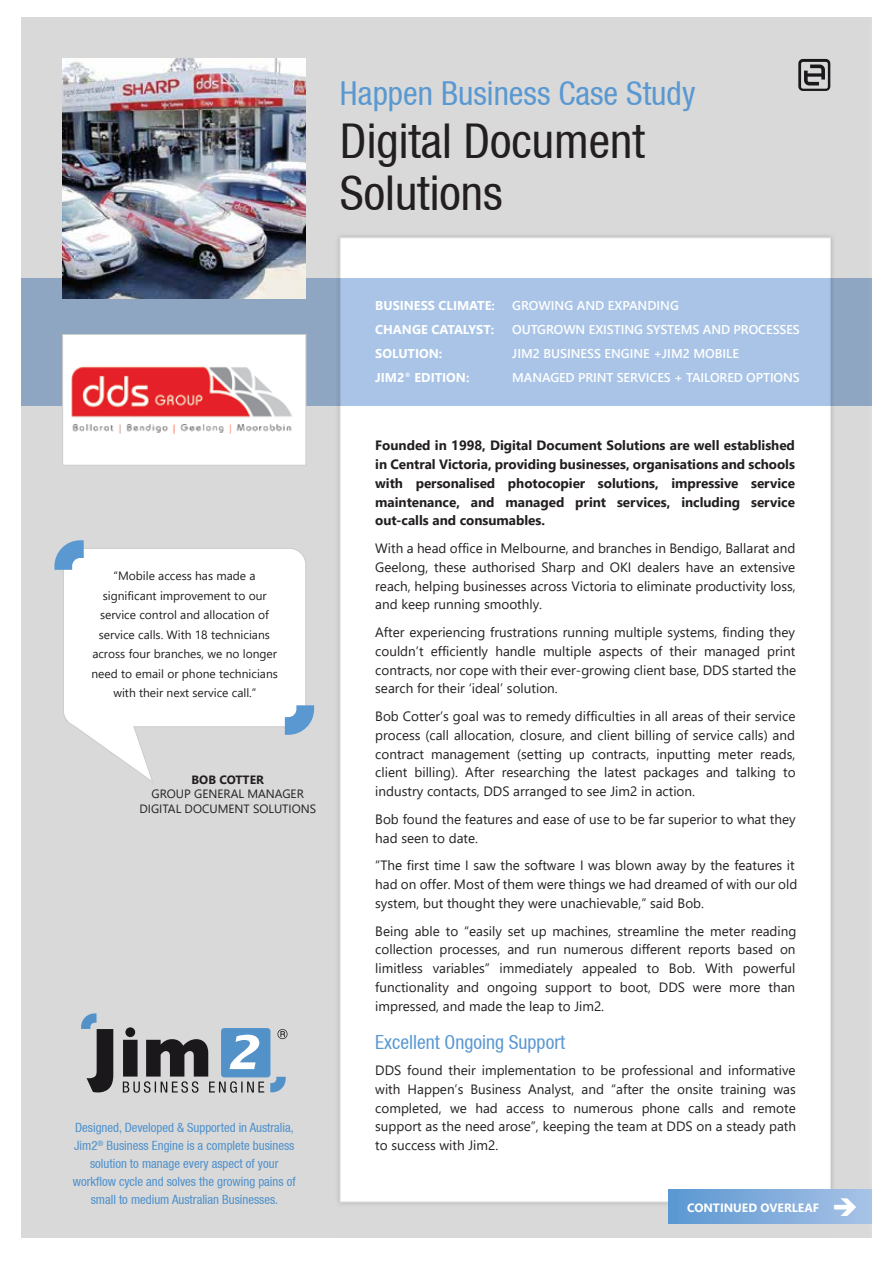
<style>
.page{position:relative;width:893px;height:1263px;background:#fff}
.page>*{position:absolute;margin:0;border:0;box-sizing:border-box;transform-origin:0 0}
.t1{font:condensed 48px/52.5px "Helvetica Neue LT";color:#231f20}
.t2{font:condensed 33px "Helvetica Neue LT";color:#5a98d2}
.t3{font:condensed 19.5px "Helvetica Neue LT";color:#5a98d2}
.t4{font:13.5px/18.8px "Segoe UI";color:#231f20;text-align:justify}
.t5{font:700 13.5px/18.8px "Segoe UI";letter-spacing:-.005em;color:#231f20;text-align:justify}
.t6{font:condensed 12.75px/18px "Helvetica Neue LT";color:#4d90cd;text-align:center}
.t7{font:600 12.75px "Segoe UI";letter-spacing:-.005em;color:#fff}
.t8{font:700 12.75px "Segoe UI";color:#fff}
.t9{font:12px/19.5px "Segoe UI";color:#231f20;text-align:center}
.t10{font:700 12px "Segoe UI";color:#fff}
.t11{font:700 12px "Segoe UI";color:#231f20}
</style>
<div class="page">
<img style="left:21px;top:18px;width:851px;height:1220px">
<div style="left:221px;top:1028px;width:49px;height:49px;background:#5392c8;border-radius:3px"></div>
<svg style="left:270px;top:1077px;width:16px;height:15px"></svg>
<svg style="left:81px;top:1013px;width:32px;height:79px;background:#7d8085"></svg>
<svg style="left:277px;top:1029px;width:10px;height:10px"></svg>
<svg style="left:123px;top:1027px;width:141px;height:66px"></svg>
<svg style="left:21px;top:278px;width:851px;height:128px;background:#a1bbdb"></svg>
<div style="left:62px;top:334px;width:244px;height:131px;background:#fff;border:1px solid #ccc"></div>
<svg style="left:798px;top:59px;width:32px;height:32px"></svg>
<div style="left:668px;top:1189px;width:204px;height:35px;background:linear-gradient(to right,#5a97d1,#a8c2e6)"></div>
<svg style="left:63px;top:548px;width:243px;height:235px"></svg>
<svg style="left:54px;top:540px;width:30px;height:30px"></svg>
<svg style="left:285px;top:705px;width:29px;height:30px"></svg>
<img style="left:71px;top:366px;width:221px;height:68px">
<img style="left:63px;top:59px;width:243px;height:239px">
<h2 class="t2" style="left:340px;top:74px;width:357px">Happen Business Case Study</h2>
<h1 class="t1" style="left:340px;top:114px;width:306px">Digital Document<br>Solutions</h1>
<p class="t9" style="left:91px;top:565px;width:188px">“Mobile access has made a significant improvement to our service control and allocation of service calls. With 18 technicians across four branches, we no longer need to email or phone technicians with their next service call.”</p>
<p class="t11" style="left:192px;top:768px;width:74px">BOB COTTER</p>
<p class="t9" style="left:139px;top:786px;width:178px;line-height:14.4px">GROUP GENERAL MANAGER<br>DIGITAL DOCUMENT SOLUTIONS</p>
<p class="t6" style="left:73px;top:1118px;width:224px">Designed, Developed &amp; Supported in Australia, Jim2<sup>®</sup> Business Engine is a complete business solution to manage every aspect of your workflow cycle and solves the growing pains of small to medium Australian Businesses.</p>
<p class="t8" style="left:375px;top:293px;width:121px">BUSINESS CLIMATE:</p>
<p class="t7" style="left:512px;top:293px;width:168px">GROWING AND EXPANDING</p>
<p class="t8" style="left:375px;top:317px;width:120px">CHANGE CATALYST:</p>
<p class="t7" style="left:512px;top:317px;width:289px">OUTGROWN EXISTING SYSTEMS AND PROCESSES</p>
<p class="t8" style="left:375px;top:341px;width:69px">SOLUTION:</p>
<p class="t7" style="left:512px;top:341px;width:228px">JIM2 BUSINESS ENGINE +JIM2 MOBILE</p>
<p class="t8" style="left:375px;top:365px;width:96px">JIM2<sup>®</sup> EDITION:</p>
<p class="t7" style="left:512px;top:365px;width:289px">MANAGED PRINT SERVICES + TAILORED OPTIONS</p>
<p class="t5" style="left:375px;top:435px;width:421px">Founded in 1998, Digital Document Solutions are well established in Central Victoria, providing businesses, organisations and schools with personalised photocopier solutions, impressive service maintenance, and managed print services, including service out-calls and consumables.</p>
<p class="t4" style="left:375px;top:538px;width:422px">With a head office in Melbourne, and branches in Bendigo, Ballarat and Geelong, these authorised Sharp and OKI dealers have an extensive reach, helping businesses across Victoria to eliminate productivity loss, and keep running smoothly.</p>
<p class="t4" style="left:375px;top:622px;width:422px">After experiencing frustrations running multiple systems, finding they couldn’t efficiently handle multiple aspects of their managed print contracts, nor cope with their ever-growing client base, DDS started the search for their ‘ideal’ solution.</p>
<p class="t4" style="left:375px;top:706px;width:422px">Bob Cotter’s goal was to remedy difficulties in all areas of their service process (call allocation, closure, and client billing of service calls) and contract management (setting up contracts, inputting meter reads, client billing). After researching the latest packages and talking to industry contacts, DDS arranged to see Jim2 in action.</p>
<p class="t4" style="left:375px;top:808px;width:422px">Bob found the features and ease of use to be far superior to what they had seen to date.</p>
<p class="t4" style="left:375px;top:855px;width:424px;text-align:left">“The first time I saw the software I was blown away by the features it had on offer. Most of them were things we had dreamed of with our old system, but thought they were unachievable,” said Bob.</p>
<p class="t4" style="left:375px;top:920px;width:423px">Being able to “easily set up machines, streamline the meter reading collection processes, and run numerous different reports based on limitless variables” immediately appealed to Bob. With powerful functionality and ongoing support to boot, DDS were more than impressed, and made the leap to Jim2.</p>
<h3 class="t3" style="left:375px;top:1031px;width:191px">Excellent Ongoing Support</h3>
<p class="t4" style="left:375px;top:1060px;width:422px">DDS found their implementation to be professional and informative with Happen’s Business Analyst, and “after the onsite training was completed, we had access to numerous phone calls and remote support as the need arose”, keeping the team at DDS on a steady path to success with Jim2.</p>
<p class="t10" style="left:687px;top:1196px;width:173px">CONTINUED OVERLEAF ➔</p>
</div>
